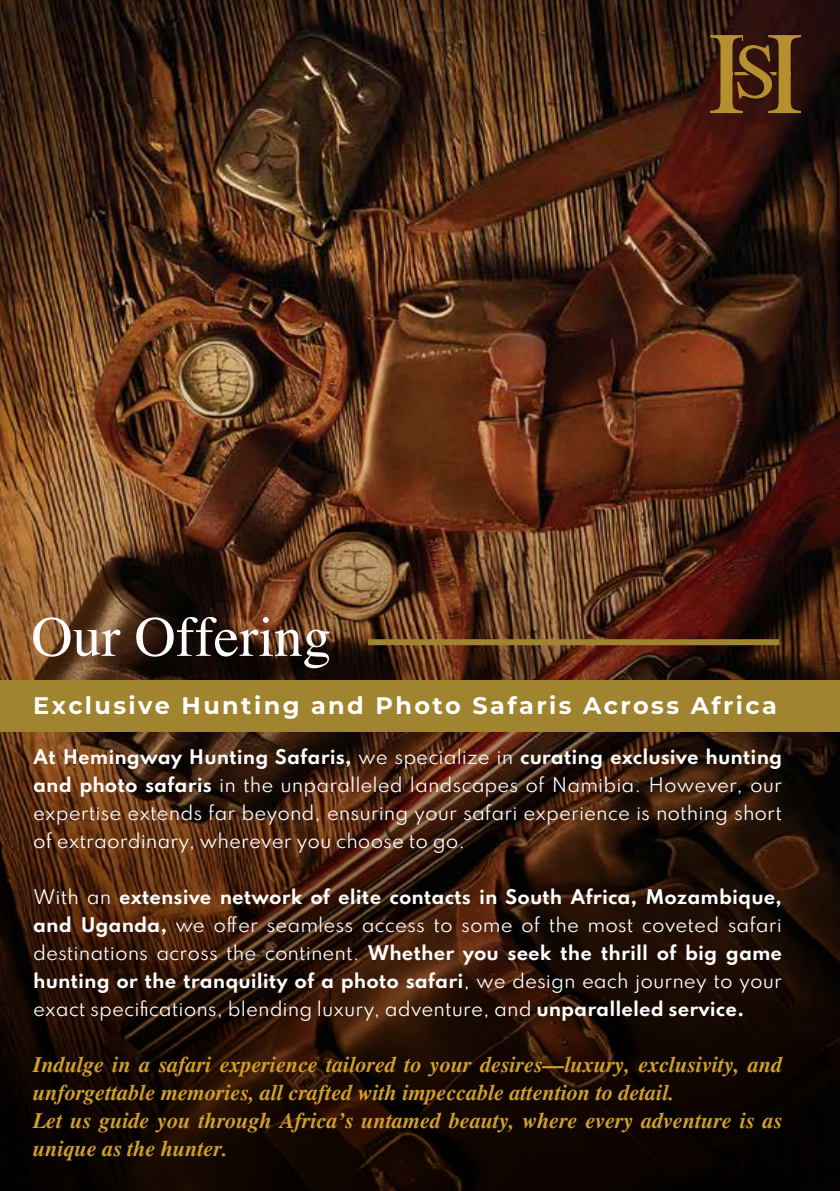
<style>
.page{position:relative;width:840px;height:1191px;background:#fff}
.page>*{position:absolute;margin:0;border:0;box-sizing:border-box;transform-origin:0 0}
.t1{font:57px "Times";color:#fff}
.t2{font:700 24px "Montserrat";letter-spacing:.1em;color:#fff}
.t3{font:italic 700 22px/28px "Times";color:#d1a02b}
.t4{font:100 18px/28px "Spartan";color:#fff;text-align:justify}
</style>
<div class="page">
<img style="left:0;top:0;width:839px;height:1191px">
<div style="left:0;top:680px;width:839px;height:52px;background:#a0842f"></div>
<div style="left:368px;top:639px;width:410px;height:6px;background:#a0842f"></div>
<svg style="left:709px;top:35px;width:91px;height:78px;background:#69451b"></svg>
<h1 class="t1" style="left:31px;top:583px;width:301px">Our Offering</h1>
<h2 class="t2" style="left:33px;top:688px;width:744px">Exclusive Hunting and Photo Safaris Across Africa</h2>
<p class="t4" style="left:33px;top:742px;width:750px">At Hemingway Hunting Safaris, we specialize in curating exclusive hunting and photo safaris in the unparalleled landscapes of Namibia. However, our expertise extends far beyond, ensuring your safari experience is nothing short of extraordinary, wherever you choose to go.</p>
<p class="t4" style="left:33px;top:882px;width:750px">With an extensive network of elite contacts in South Africa, Mozambique, and Uganda, we offer seamless access to some of the most coveted safari destinations across the continent. Whether you seek the thrill of big game hunting or the tranquility of a photo safari, we design each journey to your exact specifications, blending luxury, adventure, and unparalleled service.</p>
<p class="t3" style="left:33px;top:1050px;width:750px">Indulge in a safari experience tailored to your desires—luxury, exclusivity, and unforgettable memories, all crafted with impeccable attention to detail.<br>Let us guide you through Africa’s untamed beauty, where every adventure is as unique as the hunter.</p>
</div>
